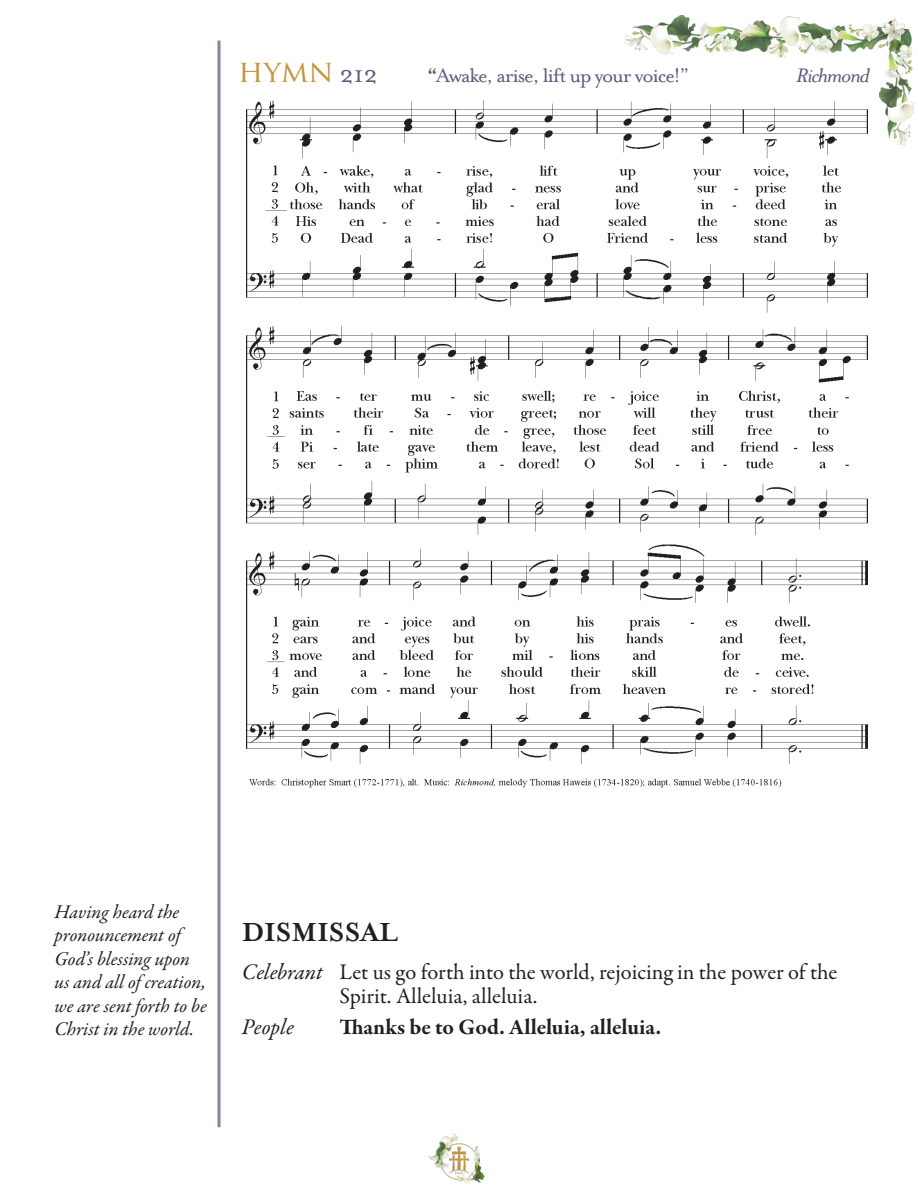
<style>
.page{position:relative;width:918px;height:1188px;background:#fff}
.page>*{position:absolute;margin:0;border:0;box-sizing:border-box;transform-origin:0 0}
.UPDATED_Minor_Header{font:700 30px "Mrs Eaves OT";color:#231f20}
.Smaller_Standout_Hea{font:30px "Trajan Pro 3";color:#c39636}
.Content{font:22.5px/24px "Garamond Premr Pro";color:#231f20}
.People_Response{font:700 22.5px "Garamond Premr Pro";color:#231f20}
.Smaller_Standout_Hea-2{font:22.5px "Mrs Eaves OT";color:#625681}
.Smaller_Standout_Hea-3{font:italic 22.5px "Mrs Eaves OT";letter-spacing:-.05em;color:#625681;scale:1.2 1}
.People_Response-2{font:italic 22.5px "Garamond Premr Pro";letter-spacing:-.005em;color:#231f20}
.Directions{font:italic 19.5px/23.4px "Garamond Premr Pro";letter-spacing:-.005em;color:#231f20}
.s1{font-family:"Mrs Eaves OT";font-size:27px;color:#625681}
.s2{font-weight:700}
.s3{font-style:italic}
</style>
<div class="page">
<hr style="left:218px;top:40px;width:2px;height:1087px;background:#8c80a2">
<img style="left:247px;top:100px;width:621px;height:688px">
<img style="left:880px;top:30px;width:35px;height:117px">
<img style="left:624px;top:16px;width:282px;height:43px">
<img style="left:445px;top:1173px;width:12px;height:7px">
<img style="left:428px;top:1133px;width:41px;height:40px">
<img style="left:457px;top:1146px;width:27px;height:37px">
<p class="Smaller_Standout_Hea" style="left:238px;top:50px;width:141px">hymn <span class="s1">212</span></p>
<p class="Smaller_Standout_Hea-2" style="left:428px;top:62px;width:263px"><span class="s2">“</span>Awake, arise, lift up your voice!”</p>
<p class="Smaller_Standout_Hea-3" style="left:796px;top:63px;width:63px">Richmond</p>
<p class="Directions" style="left:55px;top:901px;width:154px">Having heard the pronouncement of<br>God’s blessing upon us and all of creation, we are sent forth to be<br>Christ in the world.</p>
<p class="UPDATED_Minor_Header" style="left:242px;top:915px;width:158px">DISMISSAL</p>
<p class="Content" style="left:339px;top:960px;width:499px;text-indent:-97px"><span class="s3">Celebrant</span> Let us go forth into the world, rejoicing in the power of the<br>Spirit. Alleluia, alleluia.</p>
<p class="People_Response-2" style="left:242px;top:1012px;width:53px">People</p>
<p class="People_Response" style="left:339px;top:1013px;width:323px">Thanks be to God. Alleluia, alleluia.</p>
</div>
